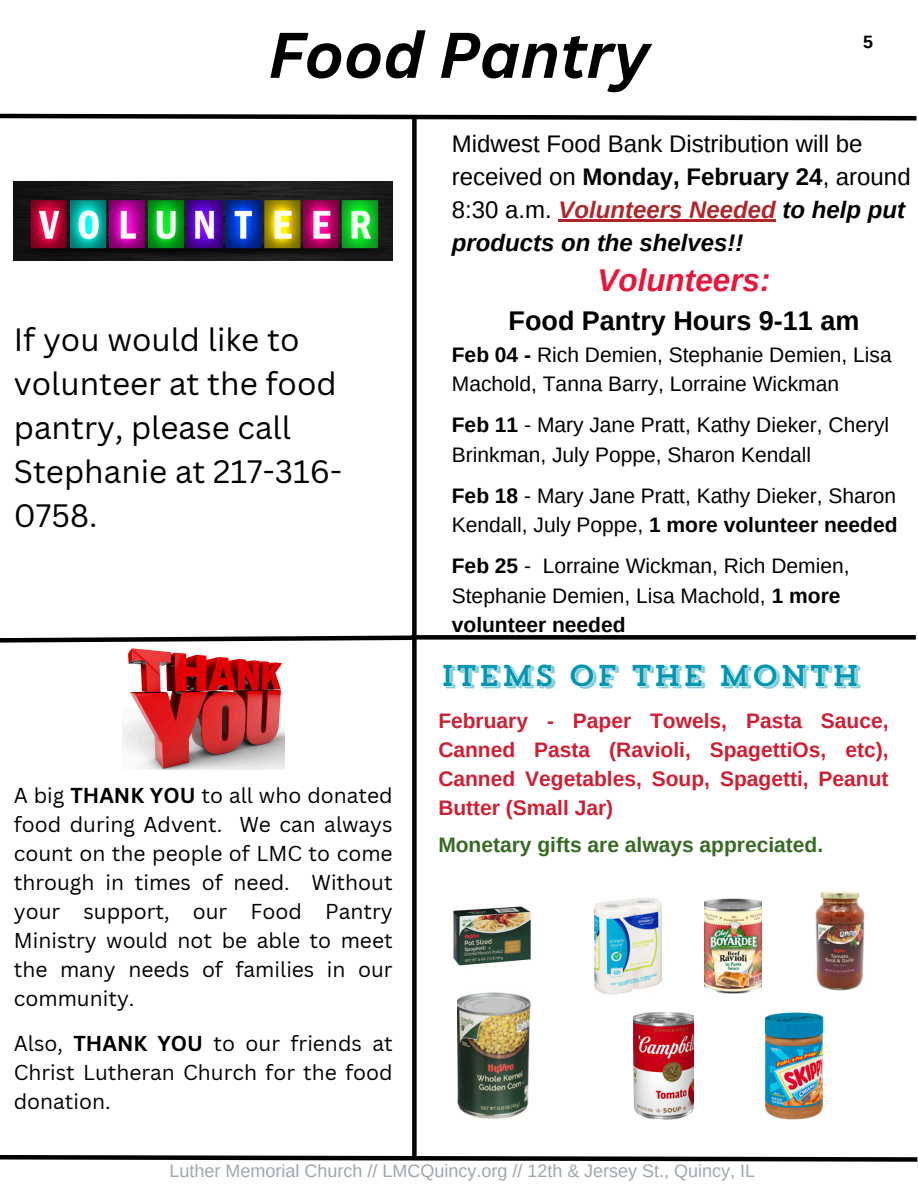
<style>
.page{position:relative;width:918px;height:1188px;background:#fff}
.page>*{position:absolute;margin:0;border:0;box-sizing:border-box;transform-origin:0 0}
.t1{font:italic 700 63px "Canva Sans";color:#000}
.t2{font:31.5px/43.8px "Canva Sans";color:#000}
.t3{font:italic 700 31.5px "Arimo";color:#e81639}
.t4{font:30px "Trend Slab Four";color:#0097b2}
.t5{font:700 27px "Arimo";color:#000}
.t6{font:24px/33px "Arimo";color:#000}
.t7{font:21px/29.2px "Arimo";color:#000}
.t8{font:21px/29px "Canva Sans";color:#000;text-align:justify}
.t9{font:700 21px/29px "Arimo";color:#d01e33;text-align:justify}
.t10{font:700 21px "Arimo";color:#376a25}
.t11{font:18px "Arimo";color:#9fa8ae}
.t12{font:700 18px "Arimo";color:#000}
.s1{font-weight:700}
.s2{font-weight:700;font-style:italic;color:#af272b}
.s3{font-weight:700;font-style:italic}
</style>
<div class="page">
<svg style="left:0;top:635px;width:411px;height:8px"></svg>
<svg style="left:0;top:113px;width:917px;height:8px"></svg>
<img style="left:453px;top:906px;width:78px;height:60px">
<svg style="left:0;top:1155px;width:918px;height:7px"></svg>
<div style="left:412px;top:118px;width:5px;height:1039px;background:#000"></div>
<img style="left:594px;top:897px;width:68px;height:98px">
<img style="left:815px;top:892px;width:49px;height:99px">
<img style="left:704px;top:898px;width:57px;height:96px">
<img style="left:458px;top:992px;width:74px;height:127px">
<img style="left:633px;top:1013px;width:61px;height:107px">
<img style="left:765px;top:1013px;width:59px;height:107px">
<img style="left:122px;top:648px;width:162px;height:121px">
<hr style="left:559px;top:219px;width:217px;height:3px;background:#af272b">
<div style="left:411px;top:635px;width:505px;height:5px;background:#000"></div>
<img style="left:14px;top:182px;width:379px;height:78px">
<h5 class="t1" style="left:268px;top:11px;width:383px">Food Pantry</h5>
<h3 class="t12" style="left:863px;top:31px;width:11px">5</h3>
<p class="t2" style="left:14px;top:317px;width:330px">If you would like to volunteer at the food pantry, please call<br>Stephanie at 217-316-<br>0758.</p>
<p class="t8" style="left:14px;top:780px;width:380px">A big <span class="s1">THANK YOU</span> to all who donated food during Advent. We can always count on the people of LMC to come through in times of need. Without your support, our Food Pantry Ministry would not be able to meet the many needs of families in our community.</p>
<p class="t8" style="left:14px;top:1028px;width:380px">Also, <span class="s1">THANK YOU</span> to our friends at Christ Lutheran Church for the food donation.</p>
<p class="t6" style="left:452px;top:127px;width:460px">Midwest Food Bank Distribution will be received on <span class="s1">Monday, February 24</span>, around 8:30 a.m. <span class="s2">Volunteers Needed</span> <span class="s3">to help put products on the shelves!!</span></p>
<p class="t3" style="left:598px;top:263px;width:175px">Volunteers:</p>
<p class="t5" style="left:509px;top:306px;width:352px">Food Pantry Hours 9-11 am</p>
<p class="t7" style="left:452px;top:340px;width:441px"><span class="s1">Feb 04 -</span> Rich Demien, Stephanie Demien, Lisa<br>Machold, Tanna Barry, Lorraine Wickman</p>
<p class="t7" style="left:452px;top:410px;width:439px"><span class="s1">Feb 11</span> - Mary Jane Pratt, Kathy Dieker, Cheryl<br>Brinkman, July Poppe, Sharon Kendall</p>
<p class="t7" style="left:452px;top:481px;width:447px"><span class="s1">Feb 18</span> - Mary Jane Pratt, Kathy Dieker, Sharon<br>Kendall, July Poppe, <span class="s1">1 more volunteer needed</span></p>
<h5 class="t7" style="left:452px;top:551px;width:399px"><span class="s1">Feb 25</span> - Lorraine Wickman, Rich Demien,<br>Stephanie Demien, Lisa Machold, <span class="s1">1 more volunteer needed</span></h5>
<p class="t4" style="left:440px;top:664px;width:422px">ITEMs OF THE MONTH</p>
<h5 class="t9" style="left:438px;top:706px;width:452px">February - Paper Towels, Pasta Sauce, Canned Pasta (Ravioli, SpagettiOs, etc), Canned Vegetables, Soup, Spagetti, Peanut Butter (Small Jar)</h5>
<h5 class="t10" style="left:438px;top:833px;width:386px">Monetary gifts are always appreciated.</h5>
<h1 class="t11" style="left:169px;top:1161px;width:587px">Luther Memorial Church // LMCQuincy.org // 12th &amp; Jersey St., Quincy, IL</h1>
</div>
